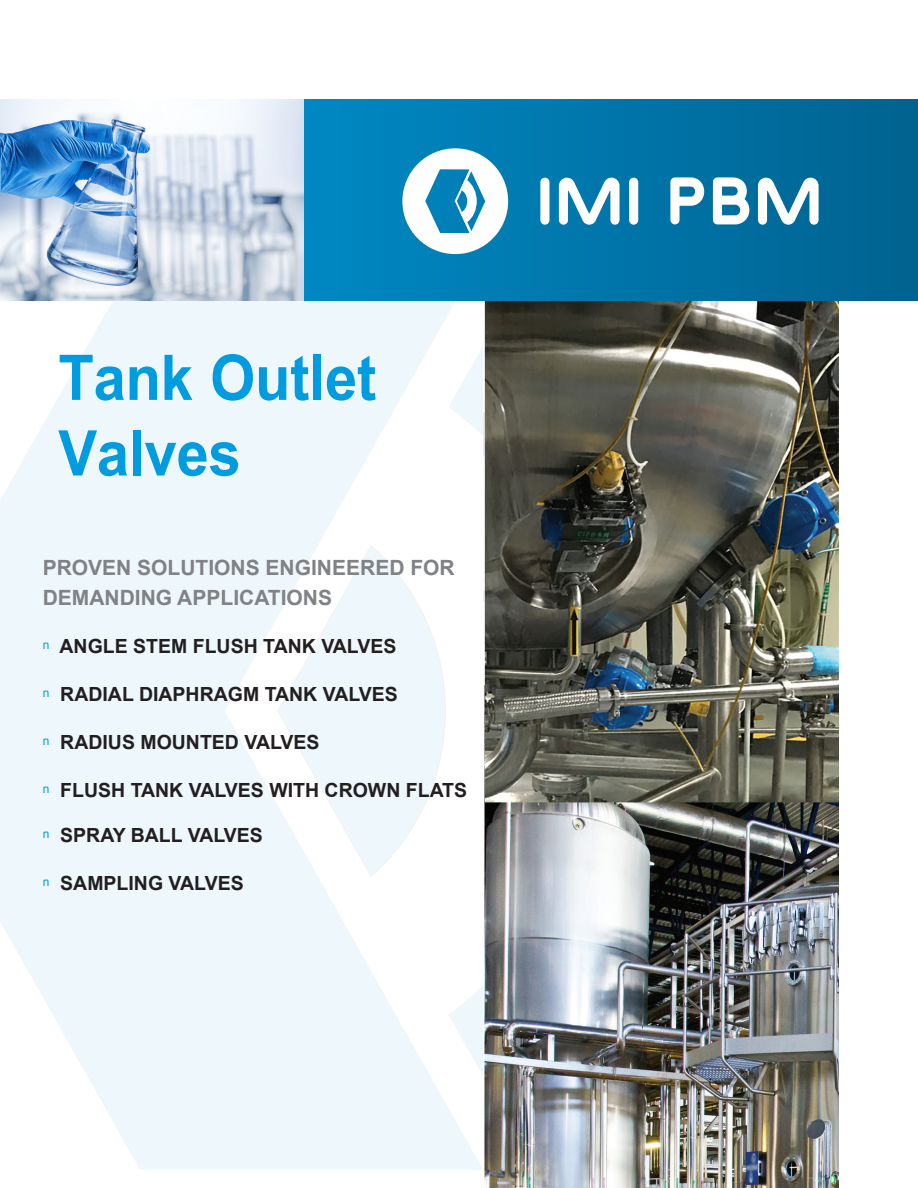
<style>
.page{position:relative;width:918px;height:1188px;background:#fff}
.page>*{position:absolute;margin:0;border:0;box-sizing:border-box;transform-origin:0 0}
.t1{font:700 63px "Arial";letter-spacing:-.005em;color:#009cdf;scale:.92 1}
.t2{font:700 21px "Arial";color:#808285}
.t3{font:700 19.5px "Arial";color:#231f20}
</style>
<div class="page">
<svg style="left:0;top:300px;width:482px;height:869px"></svg>
<svg style="left:448px;top:300px;width:36px;height:822px"></svg>
<svg style="left:277px;top:545px;width:169px;height:332px"></svg>
<img style="left:484px;top:300px;width:354px;height:888px">
<svg style="left:303px;top:99px;width:615px;height:201px;background:#0075a8"></svg>
<svg style="left:402px;top:148px;width:106px;height:106px"></svg>
<div style="left:540px;top:178px;width:9px;height:47px;background:#fff;border-radius:5px"></div>
<div style="left:629px;top:178px;width:9px;height:47px;background:#fff;border-radius:5px"></div>
<svg style="left:559px;top:178px;width:61px;height:47px"></svg>
<svg style="left:758px;top:178px;width:61px;height:47px"></svg>
<svg style="left:670px;top:177px;width:34px;height:47px"></svg>
<svg style="left:713px;top:177px;width:36px;height:47px"></svg>
<img style="left:0;top:99px;width:303px;height:201px">
<p class="t1" style="left:58px;top:336px;width:347px">Tank Outlet</p>
<p class="t1" style="left:58px;top:412px;width:200px">Valves</p>
<p class="t2" style="left:43px;top:554px;width:413px">PROVEN SOLUTIONS ENGINEERED FOR</p>
<p class="t2" style="left:43px;top:584px;width:291px">DEMANDING APPLICATIONS</p>
<p class="t3" style="left:43px;top:633px;width:355px"><sup>n</sup> ANGLE STEM FLUSH TANK VALVES</p>
<p class="t3" style="left:43px;top:681px;width:357px"><sup>n</sup> RADIAL DIAPHRAGM TANK VALVES</p>
<p class="t3" style="left:43px;top:729px;width:278px"><sup>n</sup> RADIUS MOUNTED VALVES</p>
<p class="t3" style="left:43px;top:777px;width:426px"><sup>n</sup> FLUSH TANK VALVES WITH CROWN FLATS</p>
<p class="t3" style="left:43px;top:822px;width:222px"><sup>n</sup> SPRAY BALL VALVES</p>
<p class="t3" style="left:43px;top:870px;width:202px"><sup>n</sup> SAMPLING VALVES</p>
</div>
